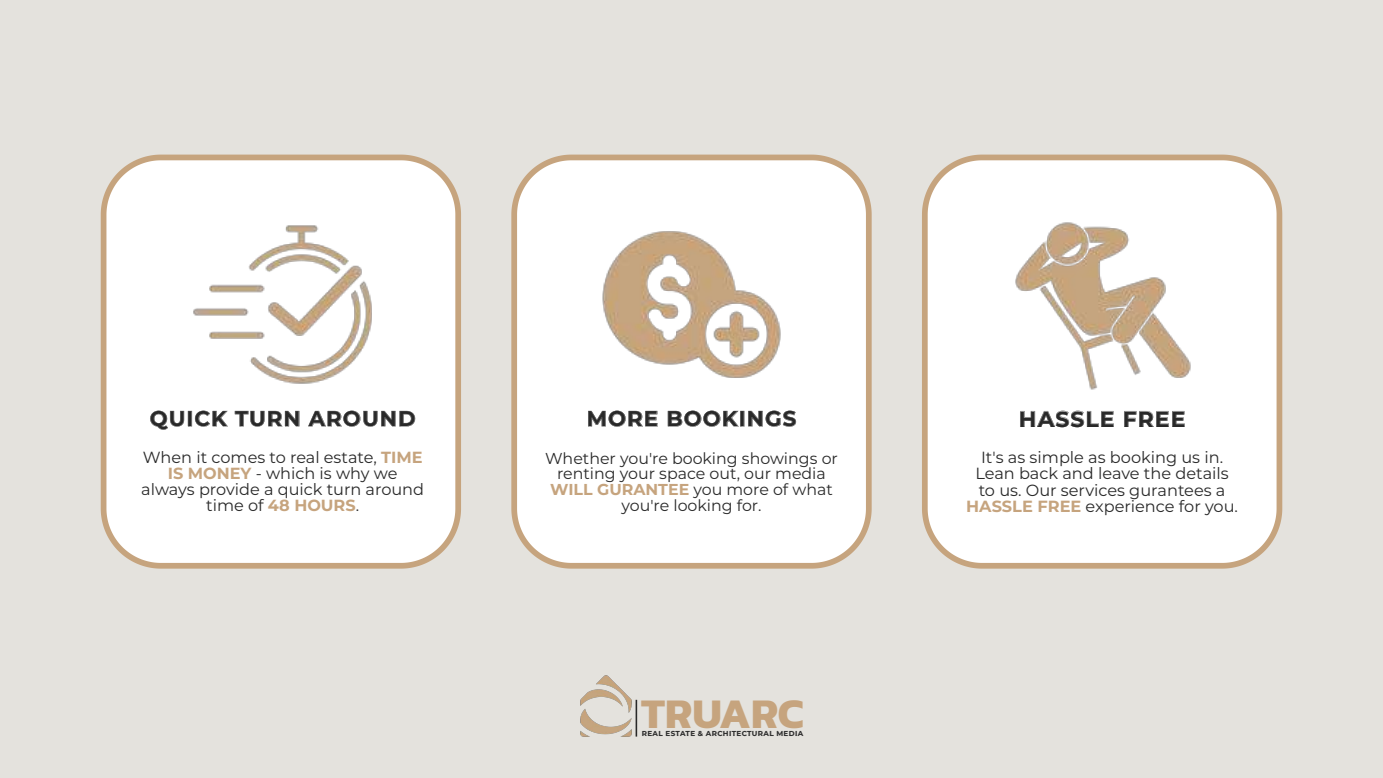
<style>
.page{position:relative;width:1383px;height:778px;background:#fff}
.page>*{position:absolute;margin:0;border:0;box-sizing:border-box;transform-origin:0 0}
.t1{font:700 42.9px "Kanit";color:#c6a47e}
.t2{font:700 21.9px "Montserrat";letter-spacing:.05em;color:#292929}
.t3{font:700 21.3px "Montserrat";letter-spacing:.05em;color:#292929}
.t4{font:16.2px/16.2px "Montserrat";color:#292929;text-align:center}
.t5{font:15.9px/15.9px "Montserrat";color:#292929;text-align:center}
.t6{font:700 7.2px "Montserrat";letter-spacing:.05em;color:#292929}
.s1{font-weight:700;color:#c6a47e}
</style>
<div class="page">
<div style="left:0;top:0;width:1382px;height:778px;background:#e4e2dd"></div>
<svg style="left:100px;top:154px;width:361px;height:415px;background:#f9f7f4"></svg>
<img style="left:186px;top:208px;width:193px;height:192px">
<svg style="left:150px;top:410px;width:265px;height:20px;background:#eee"></svg>
<svg style="left:511px;top:154px;width:361px;height:415px;background:#f9f7f4"></svg>
<svg style="left:922px;top:154px;width:361px;height:415px;background:#f9f7f4"></svg>
<img style="left:595px;top:208px;width:192px;height:192px">
<svg style="left:588px;top:410px;width:208px;height:17px;background:#e8e8e8"></svg>
<img style="left:1006px;top:208px;width:192px;height:192px">
<svg style="left:1020px;top:410px;width:164px;height:17px;background:#eaeaea"></svg>
<img style="left:580px;top:675px;width:51px;height:62px">
<svg style="left:642px;top:730px;width:161px;height:6px"></svg>
<hr style="left:635px;top:699px;width:2px;height:37px;background:#292929">
<h3 class="t3" style="left:150px;top:403px;width:267px">QUICK TURN AROUND</h3>
<p class="t4" style="left:141px;top:448px;width:284px">When it comes to real estate, <span class="s1">TIME<br>IS MONEY</span> - which is why we always provide a quick turn around time of <span class="s1">48 HOURS</span>.</p>
<h3 class="t3" style="left:586px;top:403px;width:211px">MORE BOOKINGS</h3>
<p class="t5" style="left:545px;top:449px;width:294px">Whether you're booking showings or renting your space out, our media<br><span class="s1">WILL GURANTEE</span> you more of what you're looking for.</p>
<h1 class="t1" style="left:641px;top:679px;width:164px">TRUARC</h1>
<p class="t6" style="left:642px;top:728px;width:163px">REAL ESTATE &amp; ARCHITECTURAL MEDIA</p>
<h2 class="t2" style="left:1018px;top:403px;width:168px">HASSLE FREE</h2>
<p class="t4" style="left:966px;top:449px;width:273px">It's as simple as booking us in.<br>Lean back and leave the details to us. Our services gurantees a<br><span class="s1">HASSLE FREE</span> experience for you.</p>
</div>
